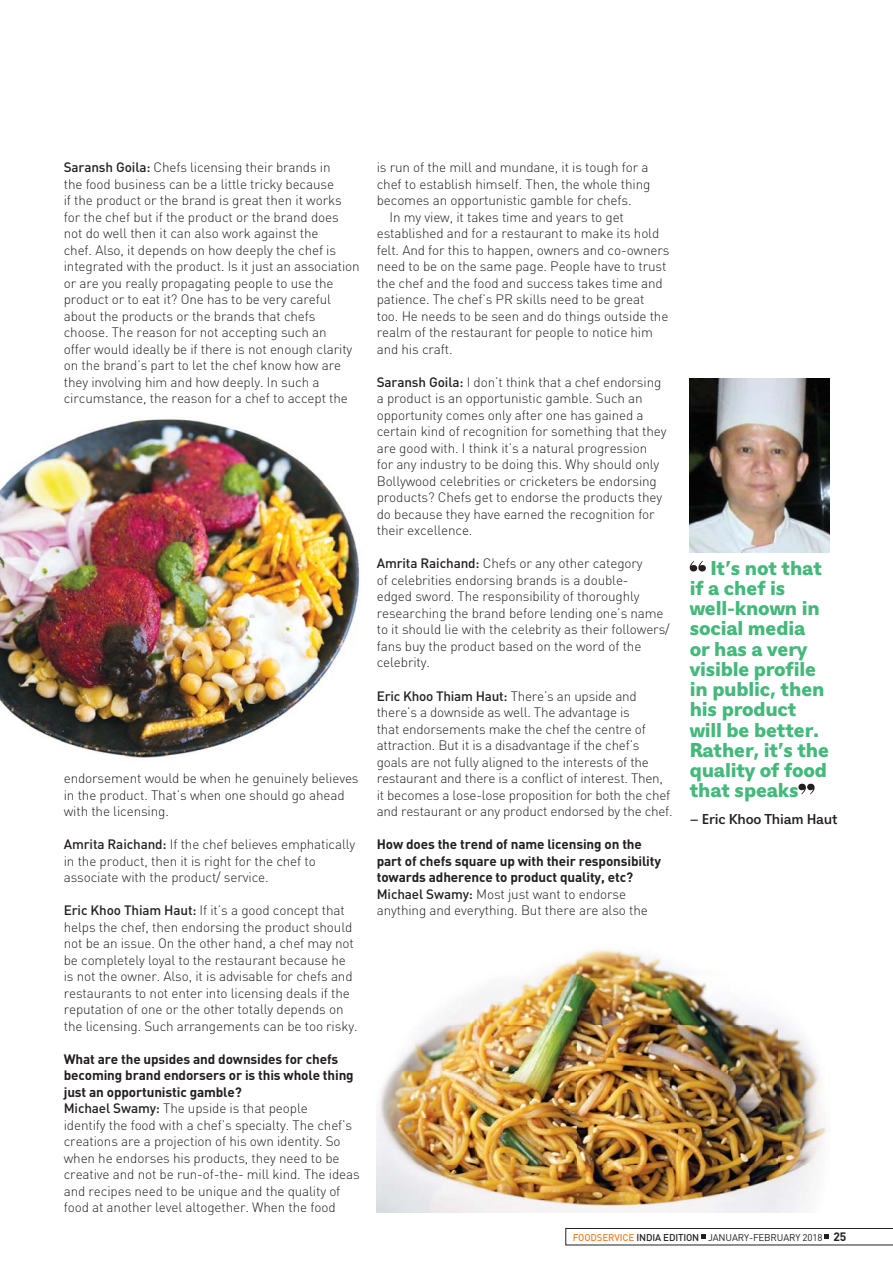
<style>
.page{position:relative;width:893px;height:1276px;background:#fff}
.page>*{position:absolute;margin:0;border:0;box-sizing:border-box;transform-origin:0 0}
.t1{font:800 21px/20.2px "Eau Naturelle Sans";letter-spacing:-.01em;color:#44b97b}
.t2{font:500 15px "Eau Naturelle Sans";letter-spacing:-.015em;color:#231f20}
.t3{font:300 13.5px/16.5px "DIN";letter-spacing:-.01em;color:#231f20}
.t4{font:700 13.5px/16.5px "DIN";letter-spacing:-.01em;color:#231f20}
.t5{font:9.75px "DIN";letter-spacing:-.015em;color:#231f20}
.s1{font-weight:500}
.s2{font-weight:700}
.s3{font-weight:300}
.s4{font-weight:500;color:#f5821f}
.s5{font-weight:700;font-size:12px}
</style>
<div class="page">
<svg style="left:566px;top:1228px;width:327px;height:17px"></svg>
<img style="left:377px;top:950px;width:450px;height:262px">
<img style="left:690px;top:379px;width:139px;height:173px">
<svg style="left:690px;top:561px;width:16px;height:10px"></svg>
<svg style="left:798px;top:783px;width:17px;height:11px"></svg>
<img style="left:0;top:419px;width:360px;height:339px">
<p class="t3" style="left:64px;top:161px;width:297px"><span class="s1">Saransh Goila:</span> Chefs licensing their brands in<br>the food business can be a little tricky because<br>if the product or the brand is great then it works for the chef but if the product or the brand does not do well then it can also work against the<br>chef. Also, it depends on how deeply the chef is integrated with the product. Is it just an association or are you really propagating people to use the product or to eat it? One has to be very careful about the products or the brands that chefs choose. The reason for not accepting such an<br>offer would ideally be if there is not enough clarity on the brand’s part to let the chef know how are they involving him and how deeply. In such a circumstance, the reason for a chef to accept the</p>
<p class="t3" style="left:64px;top:771px;width:296px">endorsement would be when he genuinely believes in the product. That’s when one should go ahead with the licensing.</p>
<p class="t3" style="left:64px;top:837px;width:293px"><span class="s1">Amrita Raichand:</span> If the chef believes emphatically in the product, then it is right for the chef to associate with the product/ service.</p>
<p class="t3" style="left:64px;top:903px;width:295px"><span class="s1">Eric Khoo Thiam Haut:</span> If it’s a good concept that helps the chef, then endorsing the product should not be an issue. On the other hand, a chef may not be completely loyal to the restaurant because he is not the owner. Also, it is advisable for chefs and restaurants to not enter into licensing deals if the reputation of one or the other totally depends on the licensing. Such arrangements can be too risky.</p>
<p class="t3" style="left:64px;top:1052px;width:297px"><span class="s2">What are the upsides and downsides for chefs becoming brand endorsers or is this whole thing just an opportunistic gamble?<br></span><span class="s1">Michael Swamy:</span> The upside is that people<br>identify the food with a chef’s specialty. The chef’s creations are a projection of his own identity. So when he endorses his products, they need to be creative and not be run-of-the- mill kind. The ideas and recipes need to be unique and the quality of food at another level altogether. When the food</p>
<p class="t3" style="left:377px;top:161px;width:273px">is run of the mill and mundane, it is tough for a</p>
<p class="t3" style="left:377px;top:177px;width:275px">chef to establish himself. Then, the whole thing</p>
<p class="t3" style="left:377px;top:194px;width:256px">becomes an opportunistic gamble for chefs.</p>
<p class="t3" style="left:389px;top:210px;width:236px">In my view, it takes time and years to get</p>
<p class="t3" style="left:377px;top:227px;width:284px">established and for a restaurant to make its hold</p>
<p class="t3" style="left:377px;top:243px;width:294px">felt. And for this to happen, owners and co-owners</p>
<p class="t3" style="left:377px;top:260px;width:291px">need to be on the same page. People have to trust</p>
<p class="t3" style="left:377px;top:276px;width:288px">the chef and the food and success takes time and</p>
<p class="t3" style="left:377px;top:293px;width:269px">patience. The chef’s PR skills need to be great</p>
<p class="t3" style="left:377px;top:309px;width:293px">too. He needs to be seen and do things outside the</p>
<p class="t3" style="left:377px;top:326px;width:278px">realm of the restaurant for people to notice him</p>
<p class="t3" style="left:377px;top:342px;width:77px">and his craft.</p>
<p class="t3" style="left:377px;top:375px;width:291px"><span class="s1">Saransh Goila:</span> I don’t think that a chef endorsing a product is an opportunistic gamble. Such an opportunity comes only after one has gained a certain kind of recognition for something that they are good with. I think it’s a natural progression for any industry to be doing this. Why should only Bollywood celebrities or cricketers be endorsing products? Chefs get to endorse the products they do because they have earned the recognition for their excellence.</p>
<p class="t3" style="left:377px;top:557px;width:295px"><span class="s1">Amrita Raichand:</span> Chefs or any other category<br>of celebrities endorsing brands is a double-<br>edged sword. The responsibility of thoroughly researching the brand before lending one’s name to it should lie with the celebrity as their followers/ fans buy the product based on the word of the celebrity.</p>
<p class="t3" style="left:377px;top:689px;width:297px"><span class="s1">Eric Khoo Thiam Haut:</span> There’s an upside and there’s a downside as well. The advantage is<br>that endorsements make the chef the centre of attraction. But it is a disadvantage if the chef’s goals are not fully aligned to the interests of the restaurant and there is a conflict of interest. Then, it becomes a lose-lose proposition for both the chef and restaurant or any product endorsed by the chef.</p>
<p class="t4" style="left:377px;top:837px;width:286px">How does the trend of name licensing on the part of chefs square up with their responsibility towards adherence to product quality, etc?<br><span class="s1">Michael Swamy:</span> <span class="s3">Most just want to endorse anything and everything. But there are also the</span></p>
<h1 class="t1" style="left:690px;top:559px;width:141px;text-indent:21px">It’s not that if a chef is well-known in social media or has a very visible profile in public, then his product will be better.<br>Rather, it’s the quality of food that speaks</h1>
<p class="t2" style="left:690px;top:813px;width:150px">– Eric Khoo Thiam Haut</p>
<p class="t5" style="left:573px;top:1234px;width:275px"><span class="s4">FOODSERVICE</span> <span class="s1">INDIA EDITION</span> JANUARY-FEBRUARY 2018 <span class="s5">25</span></p>
</div>
